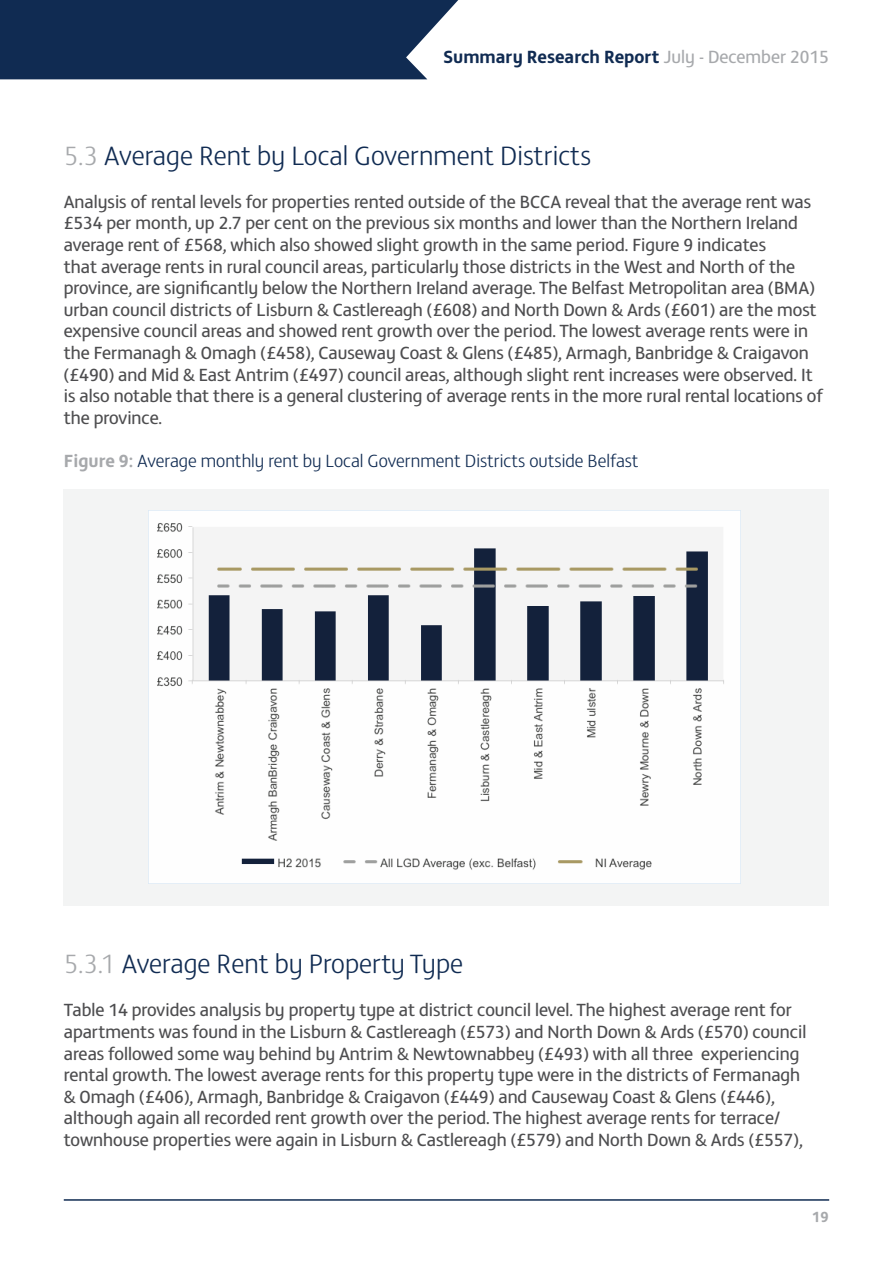
<style>
.page{position:relative;width:893px;height:1263px;background:#fff}
.page>*{position:absolute;margin:0;border:0;box-sizing:border-box;transform-origin:0 0}
.t1{font:300 27px "FS Matthew";color:#102b52}
.t2{font:18px/21.6px "FS Matthew";color:#4d4d4f}
.t3{font:300 18px "FS Matthew";color:#102b52}
.t4{font:700 18px "FS Matthew";color:#102b52}
.t5{font:700 15px "FS Matthew";color:#a7a9ac}
.s1{font-weight:400;color:#a7a9ac}
.s2{color:#a7a9ac}
.s3{font-weight:700;color:#a7a9ac}
</style>
<div class="page">
<div style="left:64px;top:489px;width:765px;height:417px;background:#f3f4f4"></div>
<img style="left:149px;top:510px;width:591px;height:374px">
<div style="left:0;top:0;width:458px;height:79px;background:#102b52"></div>
<hr style="left:64px;top:1199px;width:765px;height:2px;background:#102b52">
<p class="t4" style="left:443px;top:43px;width:387px">Summary Research Report <span class="s1">July - December 2015</span></p>
<h1 class="t1" style="left:64px;top:136px;width:529px"><span class="s2">5.3</span> Average Rent by Local Government Districts</h1>
<p class="t2" style="left:64px;top:190px;width:761px">Analysis of rental levels for properties rented outside of the BCCA reveal that the average rent was £534 per month, up 2.7 per cent on the previous six months and lower than the Northern Ireland average rent of £568, which also showed slight growth in the same period. Figure 9 indicates<br>that average rents in rural council areas, particularly those districts in the West and North of the province, are significantly below the Northern Ireland average. The Belfast Metropolitan area (BMA) urban council districts of Lisburn &amp; Castlereagh (£608) and North Down &amp; Ards (£601) are the most expensive council areas and showed rent growth over the period. The lowest average rents were in the Fermanagh &amp; Omagh (£458), Causeway Coast &amp; Glens (£485), Armagh, Banbridge &amp; Craigavon (£490) and Mid &amp; East Antrim (£497) council areas, although slight rent increases were observed. It is also notable that there is a general clustering of average rents in the more rural rental locations of the province.</p>
<p class="t3" style="left:64px;top:448px;width:576px"><span class="s3">Figure 9:</span> Average monthly rent by Local Government Districts outside Belfast</p>
<h1 class="t1" style="left:64px;top:944px;width:401px"><span class="s2">5.3.1</span> Average Rent by Property Type</h1>
<p class="t2" style="left:64px;top:998px;width:744px">Table 14 provides analysis by property type at district council level. The highest average rent for apartments was found in the Lisburn &amp; Castlereagh (£573) and North Down &amp; Ards (£570) council areas followed some way behind by Antrim &amp; Newtownabbey (£493) with all three experiencing rental growth. The lowest average rents for this property type were in the districts of Fermanagh &amp; Omagh (£406), Armagh, Banbridge &amp; Craigavon (£449) and Causeway Coast &amp; Glens (£446), although again all recorded rent growth over the period. The highest average rents for terrace/ townhouse properties were again in Lisburn &amp; Castlereagh (£579) and North Down &amp; Ards (£557),</p>
<p class="t5" style="left:812px;top:1204px;width:18px">19</p>
</div>
